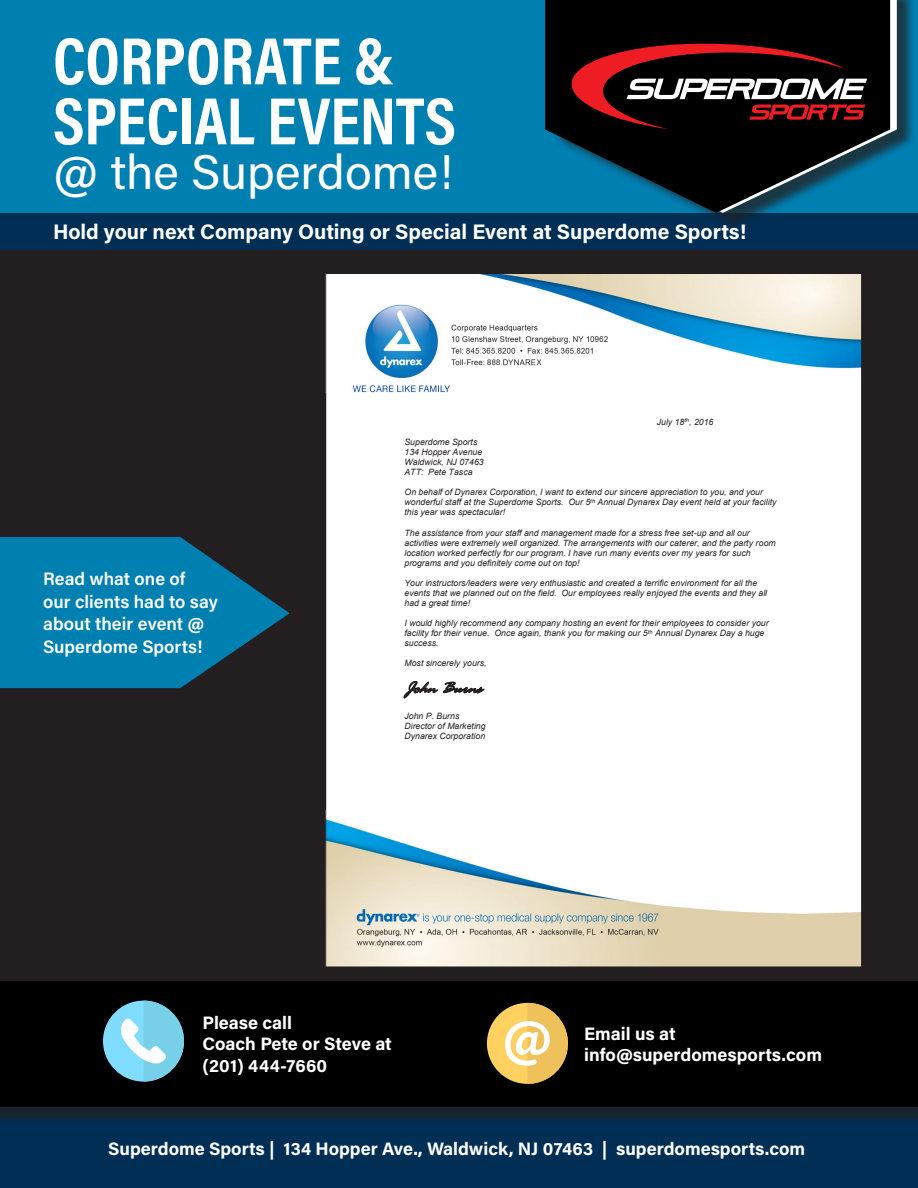
<style>
.page{position:relative;width:918px;height:1188px;background:#fff}
.page>*{position:absolute;margin:0;border:0;box-sizing:border-box;transform-origin:0 0}
.t1{font:700 67.5px/60px "Acumin Pro Cond";color:#fff}
.t2{font:48.6px "Acumin Pro";color:#fff}
.text{font:700 21px "Acumin Pro";color:#fff}
.text-2{font:700 18px/21.6px "Acumin Pro";color:#fff}
.main_text{font:700 18px "Acumin Pro";color:#fff}
.text-3{font:600 18px/22.5px "Acumin Pro";color:#fff}
.t3{font:italic 17.55px "Rage";color:#231f20}
.t4{font:italic 8.7px/10.1px "Arial";color:#231f20}
</style>
<div class="page">
<div style="left:0;top:181px;width:918px;height:843px;background:#231f20"></div>
<div style="left:0;top:0;width:918px;height:213px;background:#007fb1"></div>
<div style="left:0;top:213px;width:918px;height:37px;background:#002e54"></div>
<div style="left:326px;top:274px;width:536px;height:693px;background:#fff"></div>
<img style="left:352px;top:275px;width:508px;height:117px">
<img style="left:327px;top:819px;width:533px;height:146px">
<svg style="left:404px;top:681px;width:81px;height:18px"></svg>
<div style="left:0;top:1056px;width:918px;height:132px;background:#002e54"></div>
<div style="left:0;top:984px;width:918px;height:142px;background:#231f20;opacity:.75"></div>
<div style="left:0;top:982px;width:918px;height:125px;background:#000"></div>
<div style="left:103px;top:1001px;width:81px;height:81px;background:#80ddff;border-radius:50%"></div>
<svg style="left:120px;top:1001px;width:64px;height:81px"></svg>
<div style="left:487px;top:1003px;width:81px;height:81px;background:#ffd161;border-radius:50%"></div>
<svg style="left:505px;top:1003px;width:63px;height:81px"></svg>
<div style="left:554px;top:0;width:361px;height:231px;background:#231f20;opacity:.75"></div>
<svg style="left:890px;top:0;width:7px;height:213px"></svg>
<svg style="left:545px;top:0;width:345px;height:213px;fill:#000"></svg>
<svg style="left:571px;top:41px;width:296px;height:88px;background:#452021"></svg>
<svg style="left:0;top:537px;width:290px;height:151px;fill:#007fb1"></svg>
<p class="t1" style="left:53px;top:29px;width:404px">CORPORATE &amp;<br>SPECIAL EVENTS</p>
<p class="t2" style="left:53px;top:139px;width:401px">@ the Superdome!</p>
<p class="text" style="left:53px;top:217px;width:695px">Hold your next Company Outing or Special Event at Superdome Sports!</p>
<p class="text-3" style="left:43px;top:567px;width:176px">Read what one of<br>our clients had to say about their event @<br>Superdome Sports!</p>
<p class="t4" style="left:657px;top:417px;width:58px">July 18<sup>th</sup>, 2016</p>
<p class="t4" style="left:405px;top:437px;width:81px">Superdome Sports<br>134 Hopper Avenue<br>Waldwick, NJ 07463<br>ATT: Pete Tasca</p>
<p class="t4" style="left:405px;top:487px;width:373px">On behalf of Dynarex Corporation, I want to extend our sincere appreciation to you, and your wonderful staff at the Superdome Sports. Our 5<sup>th</sup> Annual Dynarex Day event held at your facility this year was spectacular!</p>
<p class="t4" style="left:405px;top:528px;width:373px">The assistance from your staff and management made for a stress free set-up and all our activities were extremely well organized. The arrangements with our caterer, and the party room location worked perfectly for our program. I have run many events over my years for such programs and you definitely come out on top!</p>
<p class="t4" style="left:405px;top:578px;width:364px">Your instructors/leaders were very enthusiastic and created a terrific environment for all the events that we planned out on the field. Our employees really enjoyed the events and they all had a great time!</p>
<p class="t4" style="left:405px;top:618px;width:366px">I would highly recommend any company hosting an event for their employees to consider your facility for their venue. Once again, thank you for making our 5<sup>th</sup> Annual Dynarex Day a huge success.</p>
<p class="t4" style="left:405px;top:658px;width:84px">Most sincerely yours,</p>
<p class="t3" style="left:405px;top:679px;width:86px">John Burns</p>
<p class="t4" style="left:405px;top:711px;width:83px">John P. Burns<br>Director of Marketing<br>Dynarex Corporation</p>
<p class="text-2" style="left:202px;top:1011px;width:191px">Please call<br>Coach Pete or Steve at (201) 444-7660</p>
<p class="text-2" style="left:584px;top:1022px;width:239px">Email us at info@superdomesports.com</p>
<p class="main_text" style="left:108px;top:1136px;width:699px">Superdome Sports | 134 Hopper Ave., Waldwick, NJ 07463 | superdomesports.com</p>
</div>
